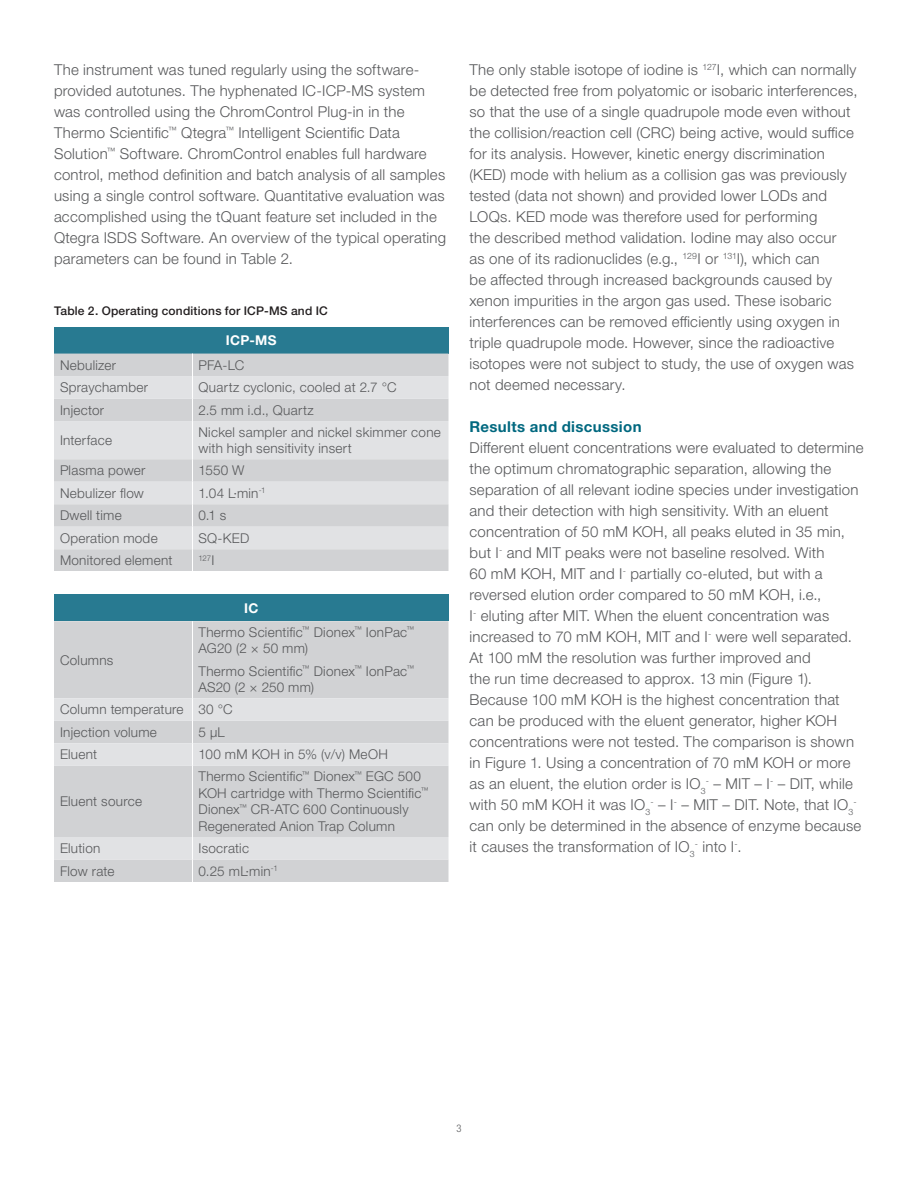
<style>
.page{position:relative;width:918px;height:1188px;background:#fff}
.page>*{position:absolute;margin:0;border:0;box-sizing:border-box;transform-origin:0 0}
.t1{font:300 15px/21px "Helvetica Neue LTW1 G";letter-spacing:.015em;color:#57585a}
.t2{font:700 15px "Helvetica Neue LTW1 G";letter-spacing:.025em;color:#00687f}
.t3{font:300 13.5px/16.5px "Helvetica Neue LTW1 G";letter-spacing:.02em;color:#57585a}
.t4{font:700 13.5px "Helvetica Neue LTW1 G";letter-spacing:.025em;color:#fff}
.t5{font:500 12px "Helvetica Neue LTW1 G";letter-spacing:.015em;color:#231f20}
.t6{font:300 condensed 10.5px "Helvetica Neue LTW1 G";color:#57585a}
.t7{font:300 8.7px "Helvetica Neue LTW1 G";color:#57585a}
.t8{font:300 7.8px "Helvetica Neue LTW1 G";color:#57585a}
.s1{font-size:13.5px}
</style>
<div class="page">
<div style="left:54px;top:327px;width:394px;height:27px;background:#287a91"></div>
<div style="left:54px;top:354px;width:394px;height:528px;background:#d1d2d4"></div>
<svg style="left:54px;top:376px;width:394px;height:483px;fill:#d1d2d4"></svg>
<div style="left:54px;top:572px;width:394px;height:22px;background:#fff"></div>
<div style="left:54px;top:594px;width:394px;height:27px;background:#287a91"></div>
<svg style="left:192px;top:354px;width:1px;height:67px"></svg>
<hr style="left:192px;top:421px;width:1px;height:38px;background:#fff">
<svg style="left:192px;top:459px;width:1px;height:113px"></svg>
<hr style="left:192px;top:621px;width:1px;height:77px;background:#fff">
<svg style="left:192px;top:698px;width:1px;height:68px"></svg>
<hr style="left:192px;top:766px;width:1px;height:71px;background:#fff">
<svg style="left:192px;top:837px;width:1px;height:45px"></svg>
<p class="t1" style="left:54px;top:59px;width:394px">The instrument was tuned regularly using the software&shy;provided autotunes. The hyphenated IC-ICP-MS system was controlled using the ChromControl Plug-in in the Thermo Scientific<sup>™</sup> Qtegra<sup>™</sup> Intelligent Scientific Data Solution<sup>™</sup> Software. ChromControl enables full hardware control, method definition and batch analysis of all samples using a single control software. Quantitative evaluation was accomplished using the tQuant feature set included in the Qtegra ISDS Software. An overview of the typical operating parameters can be found in Table 2.</p>
<p class="t5" style="left:54px;top:303px;width:275px">Table 2. Operating conditions for ICP-MS and IC</p>
<p class="t4" style="left:226px;top:332px;width:52px">ICP-MS</p>
<p class="t3" style="left:60px;top:357px;width:58px">Nebulizer</p>
<p class="t3" style="left:198px;top:357px;width:47px">PFA-LC</p>
<p class="t3" style="left:60px;top:379px;width:90px">Spraychamber</p>
<p class="t3" style="left:198px;top:379px;width:200px">Quartz cyclonic, cooled at 2.7 °C</p>
<p class="t3" style="left:60px;top:402px;width:46px">Injector</p>
<p class="t3" style="left:198px;top:402px;width:117px">2.5 mm i.d., Quartz</p>
<p class="t3" style="left:60px;top:432px;width:54px">Interface</p>
<p class="t3" style="left:198px;top:424px;width:244px">Nickel sampler and nickel skimmer cone with high sensitivity insert</p>
<p class="t3" style="left:60px;top:462px;width:87px">Plasma power</p>
<p class="t3" style="left:198px;top:462px;width:48px">1550 W</p>
<p class="t3" style="left:60px;top:485px;width:85px">Nebulizer flow</p>
<p class="t3" style="left:198px;top:485px;width:69px">1.04 L·min<sup>-1</sup></p>
<p class="t3" style="left:60px;top:507px;width:63px">Dwell time</p>
<p class="t3" style="left:198px;top:507px;width:29px">0.1 s</p>
<p class="t3" style="left:60px;top:530px;width:99px">Operation mode</p>
<p class="t3" style="left:198px;top:530px;width:52px">SQ-KED</p>
<p class="t3" style="left:60px;top:552px;width:114px">Monitored element</p>
<p class="t8" style="left:198px;top:553px;width:17px">127<span class="s1">I</span></p>
<p class="t4" style="left:244px;top:599px;width:16px">IC</p>
<p class="t3" style="left:198px;top:624px;width:217px">Thermo Scientific<sup>™</sup> Dionex<sup>™</sup> IonPac<sup>™<br></sup>AG20 (2 × 50 mm)</p>
<p class="t3" style="left:198px;top:663px;width:217px">Thermo Scientific<sup>™</sup> Dionex<sup>™</sup> IonPac<sup>™<br></sup>AS20 (2 × 250 mm)</p>
<p class="t3" style="left:60px;top:698px;width:174px;line-height:22.5px">Column temperature 30 °C<br>Injection volume</p>
<p class="t3" style="left:60px;top:651px;width:55px">Columns</p>
<p class="t3" style="left:198px;top:724px;width:28px">5 µL</p>
<p class="t3" style="left:60px;top:746px;width:39px">Eluent</p>
<p class="t3" style="left:198px;top:746px;width:191px">100 mM KOH in 5% (v/v) MeOH</p>
<p class="t3" style="left:60px;top:793px;width:84px">Eluent source</p>
<p class="t3" style="left:198px;top:768px;width:231px">Thermo Scientific<sup>™</sup> Dionex<sup>™</sup> EGC 500<br>KOH cartridge with Thermo Scientific<sup>™ </sup>Dionex<sup>™</sup> CR-ATC 600 Continuously Regenerated Anion Trap Column</p>
<p class="t3" style="left:60px;top:840px;width:42px">Elution</p>
<p class="t3" style="left:198px;top:840px;width:52px">Isocratic</p>
<p class="t3" style="left:60px;top:862px;width:56px">Flow rate</p>
<p class="t3" style="left:198px;top:862px;width:81px">0.25 mL·min<sup>-1</sup></p>
<p class="t1" style="left:470px;top:59px;width:390px">The only stable isotope of iodine is <sup>127</sup>I, which can normally be detected free from polyatomic or isobaric interferences, so that the use of a single quadrupole mode even without the collision/reaction cell (CRC) being active, would suffice for its analysis. However, kinetic energy discrimination (KED) mode with helium as a collision gas was previously tested (data not shown) and provided lower LODs and LOQs. KED mode was therefore used for performing<br>the described method validation. Iodine may also occur<br>as one of its radionuclides (e.g., <sup>129</sup>I or <sup>131</sup>I), which can<br>be affected through increased backgrounds caused by xenon impurities in the argon gas used. These isobaric interferences can be removed efficiently using oxygen in triple quadrupole mode. However, since the radioactive isotopes were not subject to study, the use of oxygen was not deemed necessary.</p>
<p class="t2" style="left:470px;top:417px;width:174px">Results and discussion</p>
<p class="t1" style="left:470px;top:437px;width:396px">Different eluent concentrations were evaluated to determine the optimum chromatographic separation, allowing the separation of all relevant iodine species under investigation and their detection with high sensitivity. With an eluent concentration of 50 mM KOH, all peaks eluted in 35 min, but I<sup>-</sup> and MIT peaks were not baseline resolved. With<br>60 mM KOH, MIT and I<sup>-</sup> partially co-eluted, but with a reversed elution order compared to 50 mM KOH, i.e.,<br>I<sup>-</sup> eluting after MIT. When the eluent concentration was increased to 70 mM KOH, MIT and I<sup>-</sup> were well separated.<br>At 100 mM the resolution was further improved and<br>the run time decreased to approx. 13 min (Figure 1).<br>Because 100 mM KOH is the highest concentration that can be produced with the eluent generator, higher KOH concentrations were not tested. The comparison is shown in Figure 1. Using a concentration of 70 mM KOH or more as an eluent, the elution order is IO<sub>3</sub><sup>-</sup> – MIT – I<sup>-</sup> – DIT, while with 50 mM KOH it was IO<sub>3</sub><sup>-</sup> – I<sup>-</sup> – MIT – DIT. Note, that IO<sub>3</sub></p>
<p class="t7" style="left:854px;top:797px;width:5px">-</p>
<p class="t1" style="left:470px;top:815px;width:393px">can only be determined in the absence of enzyme because it causes the transformation of IO<sub>3</sub><sup>-</sup> into I<sup>-</sup>.</p>
<p class="t6" style="left:456px;top:1122px;width:7px">3</p>
</div>
